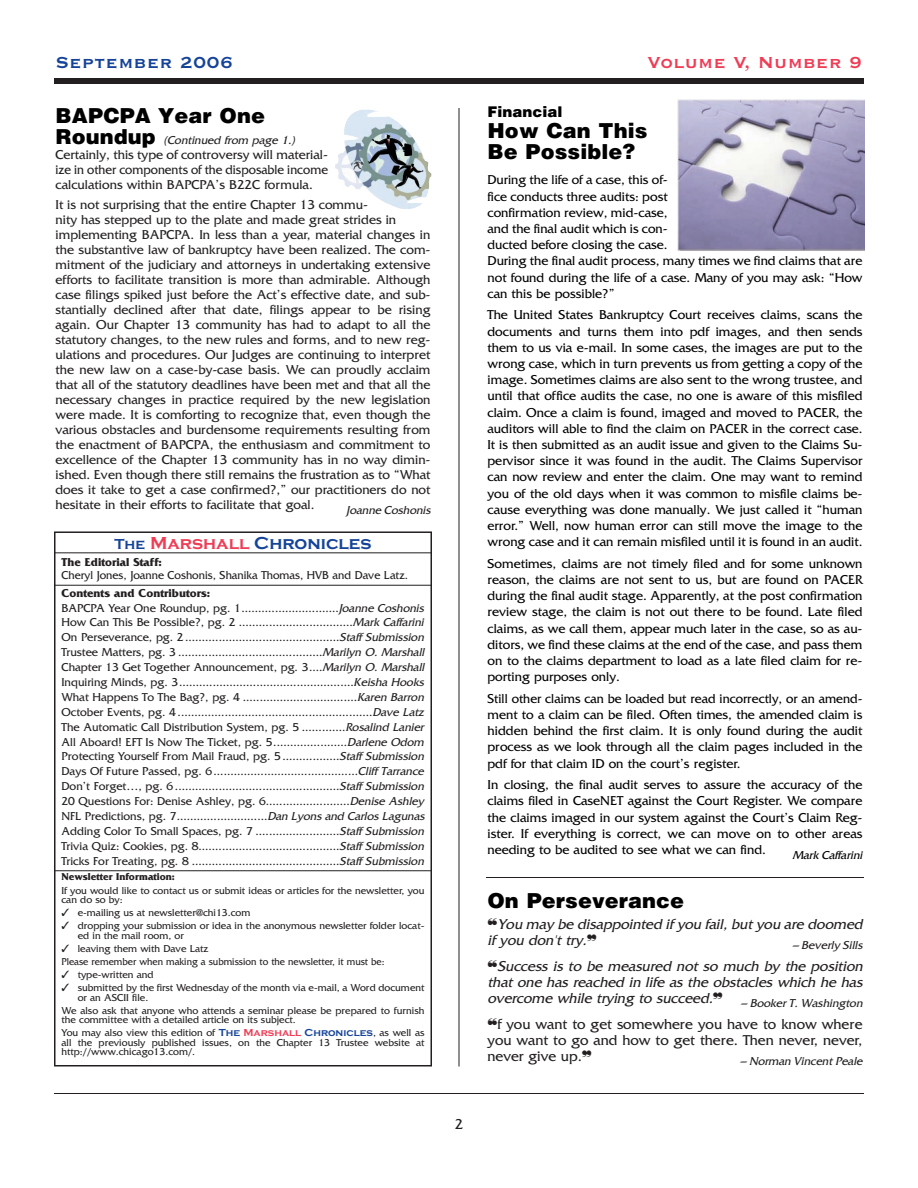
<style>
.page{position:relative;width:918px;height:1188px;background:#fff}
.page>*{position:absolute;margin:0;border:0;box-sizing:border-box;transform-origin:0 0}
.t1{font:900 21px/21px "Helvetica";color:#000}
.t2{font:700 21px "Copperplate Gothic BT";color:#ee3d56}
.t3{font:700 21px "Copperplate Gothic BT";color:#154398}
.t4{font:700 18px "Copperplate Gothic";color:#154398}
.t5{font:italic 15px/15.8px "Friz Quadrata";color:#231f20}
.t6{font:15px/15.8px "Friz Quadrata";color:#231f20;text-align:justify}
.t7{font:900 15px "Helvetica";color:#000}
.t8{font:13.5px/16.2px "Friz Quadrata";color:#000;text-align:justify}
.t9{font:13.5px/15px "Friz Quadrata";color:#231f20;text-align:justify}
.t10{font:12px/14.9px "Friz Quadrata";color:#231f20}
.t11{font:italic 12px "Friz Quadrata";color:#231f20}
.t12{font:700 12px "Friz Quadrata";color:#231f20}
.t13{font:italic 12px "Friz Quadrata";color:#000}
.t14{font:10.5px/9.4px "Friz Quadrata";color:#231f20}
.t15{font:700 10.5px "Friz Quadrata";color:#231f20}
.s1{font-family:"Helvetica";font-weight:900;font-style:normal;font-size:21px;color:#000}
.s2{font-size:15px}
.s3{color:#ee3d56}
.s4{font-weight:700}
.s5{font-style:italic}
.s6{font-family:"Copperplate Gothic";font-weight:700;color:#154398}
.s7{font-family:"Copperplate Gothic";font-weight:700;color:#ee3d56}
</style>
<div class="page">
<div style="left:54px;top:78px;width:810px;height:6px;background:#231f20"></div>
<hr style="left:54px;top:1093px;width:810px;height:1px;background:#231f20">
<hr style="left:459px;top:108px;width:1px;height:958px;background:#231f20">
<div style="left:54px;top:531px;width:378px;height:535px;border:2px solid #231f20"></div>
<hr style="left:54px;top:585px;width:378px;height:1px;background:#231f20">
<hr style="left:54px;top:553px;width:378px;height:1px;background:#231f20">
<hr style="left:54px;top:870px;width:378px;height:1px;background:#231f20">
<img style="left:677px;top:100px;width:187px;height:150px">
<img style="left:335px;top:110px;width:97px;height:99px">
<hr style="left:486px;top:877px;width:378px;height:1px;background:#231f20">
<h1 class="t3" style="left:56px;top:49px;width:179px">September 2006</h1>
<h1 class="t2" style="left:648px;top:49px;width:216px">Volume V, Number 9</h1>
<h1 class="t1" style="left:56px;top:105px;width:211px">BAPCPA Year One</h1>
<p class="t11" style="left:56px;top:133px;width:241px"><span class="s1">Roundup</span> (Continued from page 1.)</p>
<p class="t9" style="left:56px;top:147px;width:274px">Certainly, this type of controversy will material&shy;ize in other components of the disposable income calculations within BAPCPA’s B22C formula.</p>
<p class="t9" style="left:56px;top:197px;width:377px;text-align:left">It is not surprising that the entire Chapter 13 commu-<br>nity has stepped up to the plate and made great strides in implementing BAPCPA. In less than a year, material changes in the substantive law of bankruptcy have been realized. The com&shy;mitment of the judiciary and attorneys in undertaking extensive efforts to facilitate transition is more than admirable. Although case filings spiked just before the Act’s effective date, and sub&shy;stantially declined after that date, filings appear to be rising again. Our Chapter 13 community has had to adapt to all the statutory changes, to the new rules and forms, and to new reg&shy;ulations and procedures. Our Judges are continuing to interpret the new law on a case-by-case basis. We can proudly acclaim that all of the statutory deadlines have been met and that all the necessary changes in practice required by the new legislation were made. It is comforting to recognize that, even though the various obstacles and burdensome requirements resulting from the enactment of BAPCPA, the enthusiasm and commitment to excellence of the Chapter 13 community has in no way dimin&shy;ished. Even though there still remains the frustration as to “What does it take to get a case confirmed?,” our practitioners do not hesitate in their efforts to facilitate that goal.</p>
<p class="t11" style="left:346px;top:503px;width:87px">Joanne Coshonis</p>
<h2 class="t4" style="left:114px;top:533px;width:259px"><span class="s2">The</span> <span class="s3">Marshall</span> Chronicles</h2>
<p class="t12" style="left:62px;top:555px;width:102px">The Editorial Staff:</p>
<p class="t10" style="left:62px;top:568px;width:348px">Cheryl Jones, Joanne Coshonis, Shanika Thomas, HVB and Dave Latz.</p>
<p class="t10" style="left:62px;top:585px;width:366px"><span class="s4">Contents and Contributors:<br></span>BAPCPA Year One Roundup, pg. 1.............................<span class="s5">Joanne Coshonis </span>How Can This Be Possible?, pg. 2 ..................................<span class="s5">Mark Caffarini </span>On Perseverance, pg. 2..............................................<span class="s5">Staff Submission </span>Trustee Matters, pg. 3 ...........................................<span class="s5">Marilyn O. Marshall </span>Chapter 13 Get Together Announcement, pg. 3....<span class="s5">Marilyn O. Marshall </span>Inquiring Minds, pg. 3....................................................<span class="s5">Keisha Hooks </span>What Happens To The Bag?, pg. 4 ..................................<span class="s5">Karen Barron </span>October Events, pg. 4..........................................................<span class="s5">Dave Latz </span>The Automatic Call Distribution System, pg. 5 .............<span class="s5">Rosalind Lanier </span>All Aboard! EFT Is Now The Ticket, pg. 5......................<span class="s5">Darlene Odom </span>Protecting Yourself From Mail Fraud, pg. 5.................<span class="s5">Staff Submission </span>Days Of Future Passed, pg. 6...........................................<span class="s5">Cliff Tarrance </span>Don’t Forget…, pg. 6 .................................................<span class="s5">Staff Submission </span>20 Questions For: Denise Ashley, pg. 6.........................<span class="s5">Denise Ashley </span>NFL Predictions, pg. 7...........................<span class="s5">Dan Lyons and Carlos Lagunas </span>Adding Color To Small Spaces, pg. 7 .........................<span class="s5">Staff Submission </span>Trivia Quiz: Cookies, pg. 8..........................................<span class="s5">Staff Submission </span>Tricks For Treating, pg. 8 ............................................<span class="s5">Staff Submission</span></p>
<p class="t15" style="left:62px;top:871px;width:115px">Newsletter Information:</p>
<p class="t14" style="left:62px;top:885px;width:365px">If you would like to contact us or submit ideas or articles for the newsletter, you can do so by:</p>
<p class="t14" style="left:62px;top:908px;width:191px">✓ e-mailing us at newsletter@chi13.com</p>
<p class="t14" style="left:78px;top:921px;width:348px;text-indent:-16px">✓ dropping your submission or idea in the anonymous newsletter folder locat&shy;ed in the mail room, or</p>
<p class="t14" style="left:62px;top:942px;width:325px;line-height:13.2px">✓ leaving them with Dave Latz<br>Please remember when making a submission to the newsletter, it must be:</p>
<p class="t14" style="left:62px;top:970px;width:94px">✓ type-written and</p>
<p class="t14" style="left:78px;top:983px;width:348px;text-indent:-16px">✓ submitted by the first Wednesday of the month via e-mail, a Word document or an ASCII file.</p>
<p class="t14" style="left:61px;top:1005px;width:365px">We also ask that anyone who attends a seminar please be prepared to furnish the committee with a detailed article on its subject.</p>
<p class="t14" style="left:61px;top:1028px;width:365px;text-align:justify">You may also view this edition of <span class="s6">The</span> <span class="s7">Marshall</span> <span class="s6">Chronicles</span>, as well as all the previously published issues, on the Chapter 13 Trustee website at http://www.chicago13.com/.</p>
<p class="t6" style="left:455px;top:1116px;width:10px">2</p>
<p class="t7" style="left:488px;top:103px;width:76px">Financial</p>
<h1 class="t1" style="left:488px;top:120px;width:162px">How Can This<br>Be Possible?</h1>
<p class="t8" style="left:487px;top:172px;width:377px;text-align:left">During the life of a case, this of-<br>fice conducts three audits: post<br>confirmation review, mid-case,<br>and the final audit which is con-<br>ducted before closing the case.<br>During the final audit process, many times we find claims that are not found during the life of a case. Many of you may ask: “How can this be possible?”</p>
<p class="t8" style="left:487px;top:307px;width:377px">The United States Bankruptcy Court receives claims, scans the documents and turns them into pdf images, and then sends them to us via e-mail. In some cases, the images are put to the wrong case, which in turn prevents us from getting a copy of the image. Sometimes claims are also sent to the wrong trustee, and until that office audits the case, no one is aware of this misfiled claim. Once a claim is found, imaged and moved to PACER, the auditors will able to find the claim on PACER in the correct case.<br>It is then submitted as an audit issue and given to the Claims Su&shy;pervisor since it was found in the audit. The Claims Supervisor can now review and enter the claim. One may want to remind you of the old days when it was common to misfile claims be&shy;cause everything was done manually. We just called it “human error.” Well, now human error can still move the image to the wrong case and it can remain misfiled until it is found in an audit.</p>
<p class="t8" style="left:487px;top:555px;width:377px">Sometimes, claims are not timely filed and for some unknown reason, the claims are not sent to us, but are found on PACER during the final audit stage. Apparently, at the post confirmation review stage, the claim is not out there to be found. Late filed claims, as we call them, appear much later in the case, so as au&shy;ditors, we find these claims at the end of the case, and pass them on to the claims department to load as a late filed claim for re&shy;porting purposes only.</p>
<p class="t8" style="left:487px;top:690px;width:377px">Still other claims can be loaded but read incorrectly, or an amend&shy;ment to a claim can be filed. Often times, the amended claim is hidden behind the first claim. It is only found during the audit process as we look through all the claim pages included in the pdf for that claim ID on the court’s register.</p>
<p class="t8" style="left:487px;top:776px;width:377px">In closing, the final audit serves to assure the accuracy of the claims filed in CaseNET against the Court Register. We compare the claims imaged in our system against the Court’s Claim Reg&shy;ister. If everything is correct, we can move on to other areas needing to be audited to see what we can find.</p>
<p class="t13" style="left:792px;top:847px;width:73px">Mark Caffarini</p>
<h1 class="t1" style="left:488px;top:890px;width:198px">On Perseverance</h1>
<p class="t5" style="left:488px;top:916px;width:379px">❝You may be disappointed if you fail, but you are doomed if you don't try.❞</p>
<p class="t11" style="left:792px;top:938px;width:73px">– Beverly Sills</p>
<p class="t5" style="left:488px;top:958px;width:379px;text-align:justify">❝Success is to be measured not so much by the position that one has reached in life as the obstacles which he has overcome while trying to succeed.❞ <sub>–</sub> <sub>Booker</sub> <sub>T.</sub> <sub>Washington</sub></p>
<p class="t6" style="left:487px;top:1016px;width:377px">❝f you want to get somewhere you have to know where you want to go and how to get there. Then never, never, never give up.❞</p>
<p class="t11" style="left:740px;top:1054px;width:126px">– Norman Vincent Peale</p>
</div>
